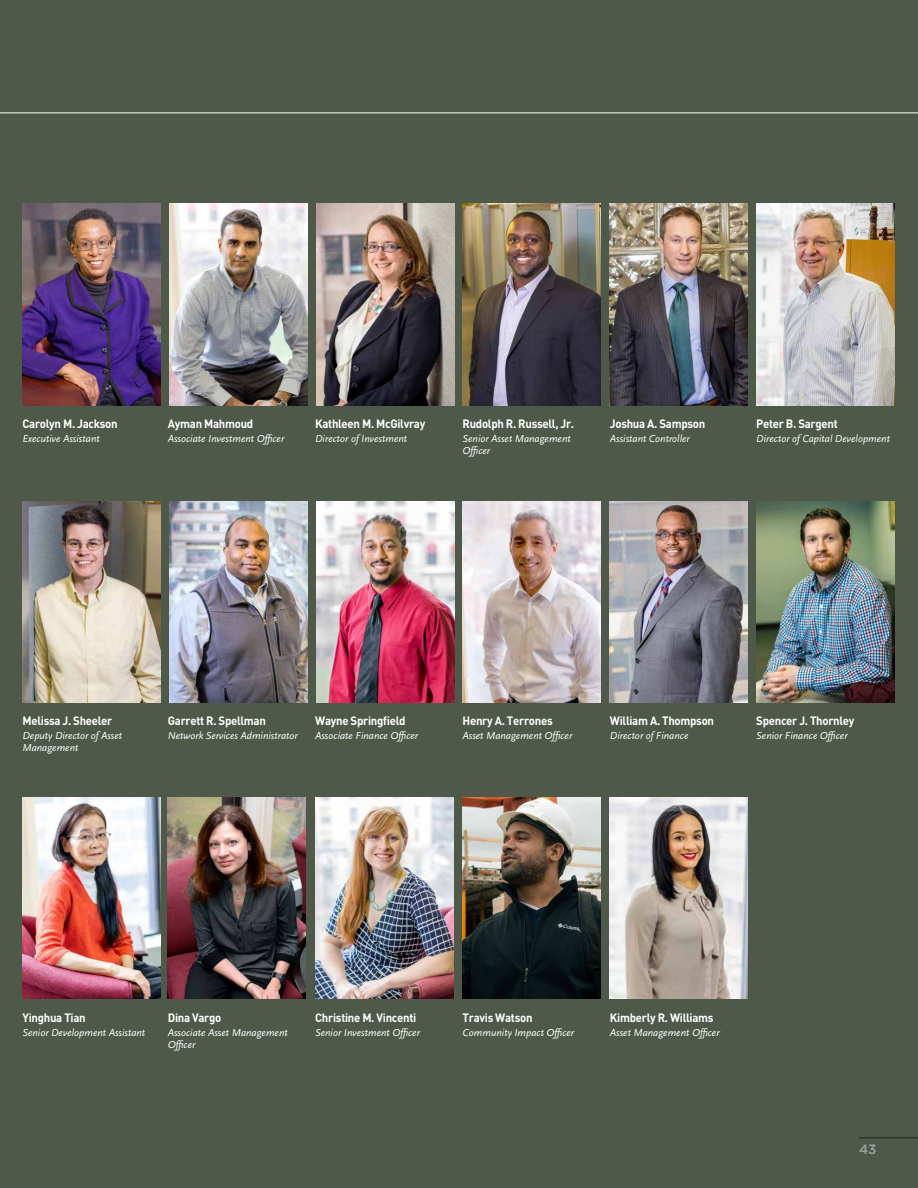
<style>
.page{position:relative;width:918px;height:1188px;background:#4f5949}
.page>*{position:absolute;margin:0;border:0;box-sizing:border-box;transform-origin:0 0}
.t1{font:500 13.5px "Gotham";color:#9da2a2}
.t2{font:700 12px "DIN";letter-spacing:-.025em;color:#fff;scale:.95 1}
.t3{font:italic 10.5px/12px "Scala Sans LF";color:#fff}
</style>
<div class="page">
<hr style="left:0;top:112px;width:918px;height:1px;background:#fff">
<img style="left:22px;top:203px;width:138px;height:203px">
<img style="left:756px;top:203px;width:138px;height:203px">
<img style="left:610px;top:502px;width:138px;height:201px">
<img style="left:756px;top:502px;width:138px;height:201px">
<hr style="left:859px;top:1138px;width:59px;height:1px;background:#231f20">
<img style="left:169px;top:203px;width:138px;height:203px">
<img style="left:22px;top:502px;width:138px;height:201px">
<img style="left:316px;top:203px;width:138px;height:203px">
<img style="left:169px;top:502px;width:138px;height:201px">
<img style="left:168px;top:797px;width:138px;height:201px">
<img style="left:463px;top:797px;width:138px;height:201px">
<img style="left:22px;top:797px;width:138px;height:201px">
<img style="left:463px;top:203px;width:138px;height:203px">
<img style="left:316px;top:502px;width:138px;height:201px">
<img style="left:315px;top:797px;width:138px;height:201px">
<img style="left:610px;top:203px;width:138px;height:203px">
<img style="left:463px;top:502px;width:138px;height:201px">
<img style="left:610px;top:797px;width:138px;height:201px">
<p class="t2" style="left:22px;top:416px;width:102px">Carolyn M. Jackson</p>
<p class="t3" style="left:22px;top:432px;width:79px">Executive Assistant</p>
<p class="t2" style="left:168px;top:416px;width:92px">Ayman Mahmoud</p>
<p class="t3" style="left:168px;top:432px;width:118px">Associate Investment Officer</p>
<p class="t2" style="left:315px;top:416px;width:117px">Kathleen M. McGilvray</p>
<p class="t3" style="left:315px;top:432px;width:94px">Director of Investment</p>
<p class="t2" style="left:463px;top:416px;width:119px">Rudolph R. Russell, Jr.</p>
<p class="t3" style="left:463px;top:432px;width:110px">Senior Asset Management<br>Officer</p>
<p class="t2" style="left:610px;top:416px;width:102px">Joshua A. Sampson</p>
<p class="t3" style="left:610px;top:432px;width:81px">Assistant Controller</p>
<p class="t2" style="left:756px;top:416px;width:87px">Peter B. Sargent</p>
<p class="t3" style="left:756px;top:432px;width:135px">Director of Capital Development</p>
<p class="t2" style="left:22px;top:713px;width:96px">Melissa J. Sheeler</p>
<p class="t3" style="left:22px;top:729px;width:101px">Deputy Director of Asset<br>Management</p>
<p class="t2" style="left:168px;top:713px;width:105px">Garrett R. Spellman</p>
<p class="t3" style="left:168px;top:729px;width:131px">Network Services Administrator</p>
<p class="t2" style="left:315px;top:713px;width:97px">Wayne Springfield</p>
<p class="t3" style="left:315px;top:729px;width:105px">Associate Finance Officer</p>
<p class="t2" style="left:463px;top:713px;width:96px">Henry A. Terrones</p>
<p class="t3" style="left:463px;top:729px;width:111px">Asset Management Officer</p>
<p class="t2" style="left:610px;top:713px;width:111px">William A. Thompson</p>
<p class="t3" style="left:610px;top:729px;width:80px">Director of Finance</p>
<p class="t2" style="left:756px;top:713px;width:105px">Spencer J. Thornley</p>
<p class="t3" style="left:756px;top:729px;width:93px">Senior Finance Officer</p>
<p class="t2" style="left:22px;top:1010px;width:68px">Yinghua Tian</p>
<p class="t3" style="left:22px;top:1026px;width:124px">Senior Development Assistant</p>
<p class="t2" style="left:168px;top:1010px;width:58px">Dina Vargo</p>
<p class="t3" style="left:168px;top:1026px;width:121px">Associate Asset Management<br>Officer</p>
<p class="t2" style="left:315px;top:1010px;width:108px">Christine M. Vincenti</p>
<p class="t3" style="left:315px;top:1026px;width:106px">Senior Investment Officer</p>
<p class="t2" style="left:463px;top:1010px;width:75px">Travis Watson</p>
<p class="t3" style="left:463px;top:1026px;width:113px">Community Impact Officer</p>
<p class="t2" style="left:610px;top:1010px;width:111px">Kimberly R. Williams</p>
<p class="t3" style="left:610px;top:1026px;width:111px">Asset Management Officer</p>
<p class="t1" style="left:859px;top:1140px;width:19px">43</p>
</div>
